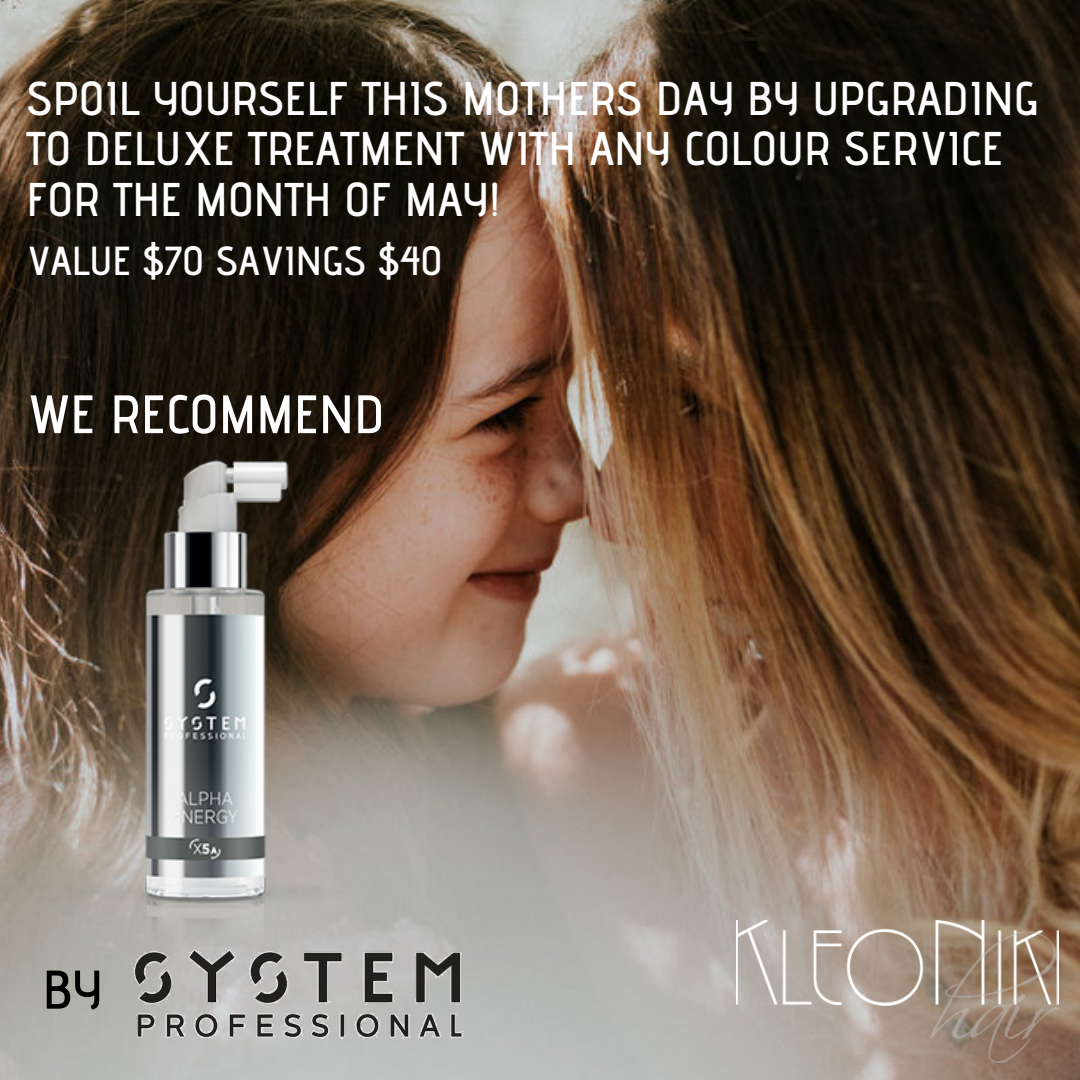
<style>
.page{position:relative;width:1080px;height:1080px;background:#fff}
.page>*{position:absolute;margin:0;border:0;box-sizing:border-box;transform-origin:0 0}
.t1{font:600 54.45px "Advent Pro";color:#000}
.t2{font:600 54px "Advent Pro";color:#fff}
.t3{font:600 47.25px/50.6px "Advent Pro";color:#fff}
.t4{font:600 40.5px "Advent Pro";color:#fff}
</style>
<div class="page">
<img style="left:0;top:0;width:1080px;height:1080px">
<img style="left:736px;top:920px;width:323px;height:142px">
<img style="left:132px;top:939px;width:331px;height:101px">
<img style="left:69px;top:261px;width:277px;height:711px">
<p class="t3" style="left:26px;top:72px;width:1014px">SPOIL YOURSELF THIS MOTHERS DAY BY UPGRADING<br>TO DELUXE TREATMENT WITH ANY COLOUR SERVICE<br>FOR THE MONTH OF MAY!</p>
<p class="t4" style="left:26px;top:236px;width:418px">VALUE $70 SAVINGS $40</p>
<p class="t2" style="left:26px;top:381px;width:360px">WE RECOMMEND</p>
<p class="t1" style="left:43px;top:956px;width:61px">BY</p>
</div>
